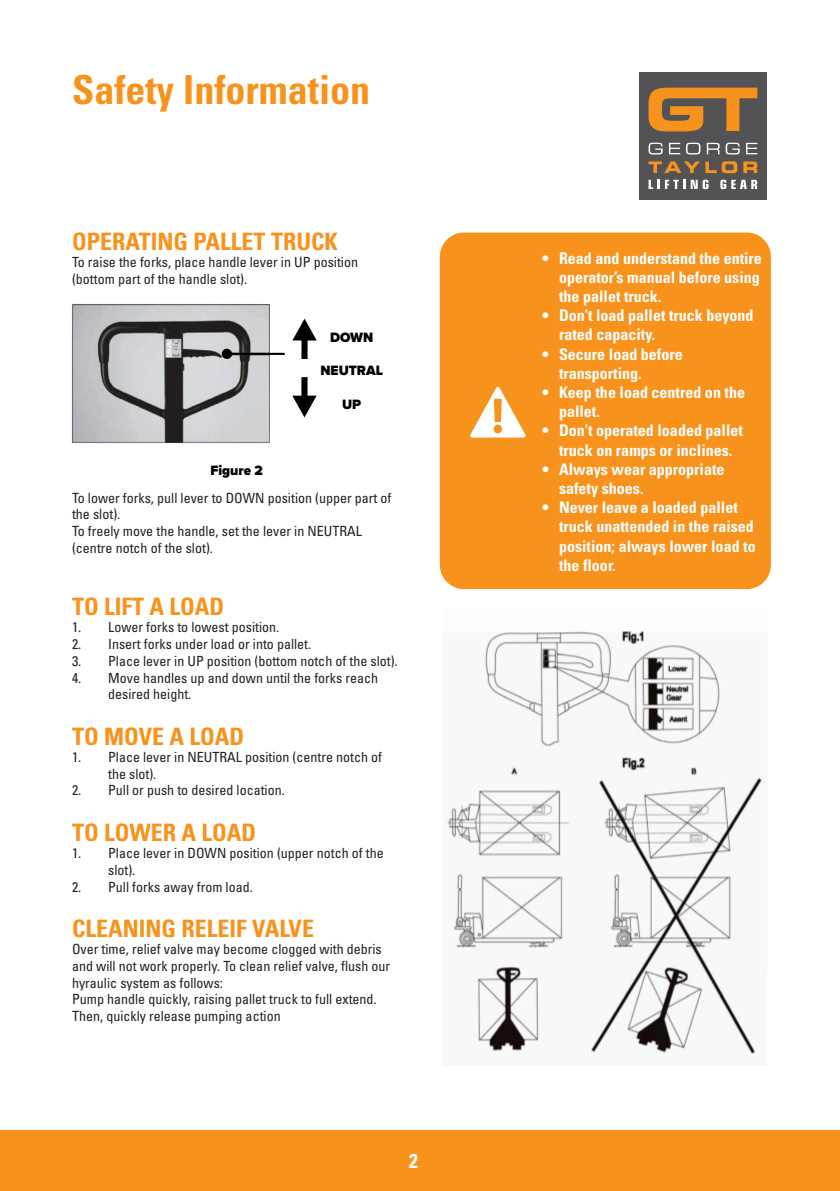
<style>
.page{position:relative;width:840px;height:1191px;background:#fff}
.page>*{position:absolute;margin:0;border:0;box-sizing:border-box;transform-origin:0 0}
.t1{font:700 condensed 40px "Univers";color:#f7931d}
.t2{font:700 condensed 24px "Univers";color:#f7931d}
.t3{font:700 condensed 20px "Univers";color:#fff}
.t4{font:700 condensed 16px/19.2px "Univers";color:#fff}
.t5{font:condensed 14px/16.8px "Univers";color:#231f20}
.t6{font:900 14px "Proxima Nova";color:#000;scale:.96 1}
</style>
<div class="page">
<div style="left:0;top:1130px;width:839px;height:61px;background:#f7931d"></div>
<div style="left:639px;top:72px;width:127px;height:127px;background:#535355"></div>
<svg style="left:648px;top:180px;width:60px;height:9px"></svg>
<svg style="left:720px;top:180px;width:36px;height:9px"></svg>
<svg style="left:648px;top:88px;width:108px;height:43px"></svg>
<svg style="left:648px;top:143px;width:14px;height:11px"></svg>
<svg style="left:669px;top:143px;width:31px;height:11px"></svg>
<svg style="left:706px;top:143px;width:13px;height:11px"></svg>
<svg style="left:725px;top:143px;width:14px;height:11px"></svg>
<svg style="left:746px;top:143px;width:11px;height:11px"></svg>
<svg style="left:648px;top:161px;width:51px;height:12px"></svg>
<svg style="left:705px;top:161px;width:32px;height:12px"></svg>
<svg style="left:743px;top:161px;width:14px;height:12px"></svg>
<img style="left:71px;top:303px;width:199px;height:140px">
<div style="left:222px;top:349px;width:9px;height:10px;background:#000;border-radius:50%"></div>
<hr style="left:226px;top:353px;width:58px;height:2px;background:#000">
<div style="left:301px;top:337px;width:6px;height:22px;background:#000"></div>
<svg style="left:292px;top:319px;width:24px;height:21px"></svg>
<div style="left:301px;top:377px;width:6px;height:22px;background:#000"></div>
<svg style="left:292px;top:395px;width:24px;height:22px"></svg>
<div style="left:439px;top:232px;width:331px;height:357px;background:#f7931d;border-radius:24px"></div>
<svg style="left:470px;top:386px;width:55px;height:51px"></svg>
<img style="left:447px;top:631px;width:317px;height:423px">
<p class="t1" style="left:72px;top:65px;width:299px">Safety Information</p>
<p class="t2" style="left:72px;top:227px;width:267px">OPERATING PALLET TRUCK</p>
<p class="t5" style="left:72px;top:254px;width:287px">To raise the forks, place handle lever in UP position (bottom part of the handle slot).</p>
<p class="t6" style="left:210px;top:460px;width:56px">Figure 2</p>
<p class="t6" style="left:330px;top:326px;width:46px">DOWN</p>
<p class="t6" style="left:320px;top:360px;width:67px">NEUTRAL</p>
<p class="t6" style="left:342px;top:394px;width:21px">UP</p>
<p class="t5" style="left:72px;top:489px;width:321px">To lower forks, pull lever to DOWN position (upper part of the slot).</p>
<p class="t5" style="left:72px;top:522px;width:291px">To freely move the handle, set the lever in NEUTRAL (centre notch of the slot).</p>
<p class="t2" style="left:72px;top:592px;width:153px">TO LIFT A LOAD</p>
<p class="t5" style="left:72px;top:618px;width:209px">1. Lower forks to lowest position.</p>
<p class="t5" style="left:72px;top:635px;width:240px">2. Insert forks under load or into pallet.</p>
<p class="t5" style="left:72px;top:652px;width:327px">3. Place lever in UP position (bottom notch of the slot).</p>
<p class="t5" style="left:108px;top:669px;width:271px;text-indent:-36px">4. Move handles up and down until the forks reach desired height.</p>
<p class="t2" style="left:72px;top:722px;width:173px">TO MOVE A LOAD</p>
<p class="t5" style="left:108px;top:748px;width:275px;text-indent:-36px">1. Place lever in NEUTRAL position (centre notch of the slot).</p>
<p class="t5" style="left:72px;top:782px;width:214px">2. Pull or push to desired location.</p>
<p class="t2" style="left:72px;top:818px;width:185px">TO LOWER A LOAD</p>
<p class="t5" style="left:108px;top:844px;width:277px;text-indent:-36px">1. Place lever in DOWN position (upper notch of the slot).</p>
<p class="t5" style="left:72px;top:878px;width:182px">2. Pull forks away from load.</p>
<p class="t2" style="left:72px;top:914px;width:243px">CLEANING RELEIF VALVE</p>
<p class="t5" style="left:72px;top:940px;width:319px">Over time, relief valve may become clogged with debris and will not work properly. To clean relief valve, flush our hyraulic system as follows:</p>
<p class="t5" style="left:72px;top:990px;width:306px">Pump handle quickly, raising pallet truck to full extend.</p>
<p class="t5" style="left:72px;top:1007px;width:210px">Then, quickly release pumping action</p>
<h3 class="t3" style="left:409px;top:1148px;width:10px">2</h3>
<p class="t4" style="left:558px;top:248px;width:204px;text-indent:-17px">• Read and understand the entire operator’s manual before using the pallet truck.</p>
<p class="t4" style="left:558px;top:306px;width:196px;text-indent:-17px">• Don’t load pallet truck beyond rated capacity.</p>
<p class="t4" style="left:558px;top:344px;width:125px;text-indent:-17px">• Secure load before transporting.</p>
<p class="t4" style="left:558px;top:382px;width:187px;text-indent:-17px">• Keep the load centred on the pallet.</p>
<p class="t4" style="left:541px;top:421px;width:202px;text-align:center">• Don’t operated loaded pallet truck on ramps or inclines.</p>
<p class="t4" style="left:558px;top:459px;width:167px;text-indent:-17px">• Always wear appropriate safety shoes.</p>
<p class="t4" style="left:558px;top:498px;width:198px;text-indent:-17px">• Never leave a loaded pallet truck unattended in the raised position; always lower load to the floor.</p>
</div>
